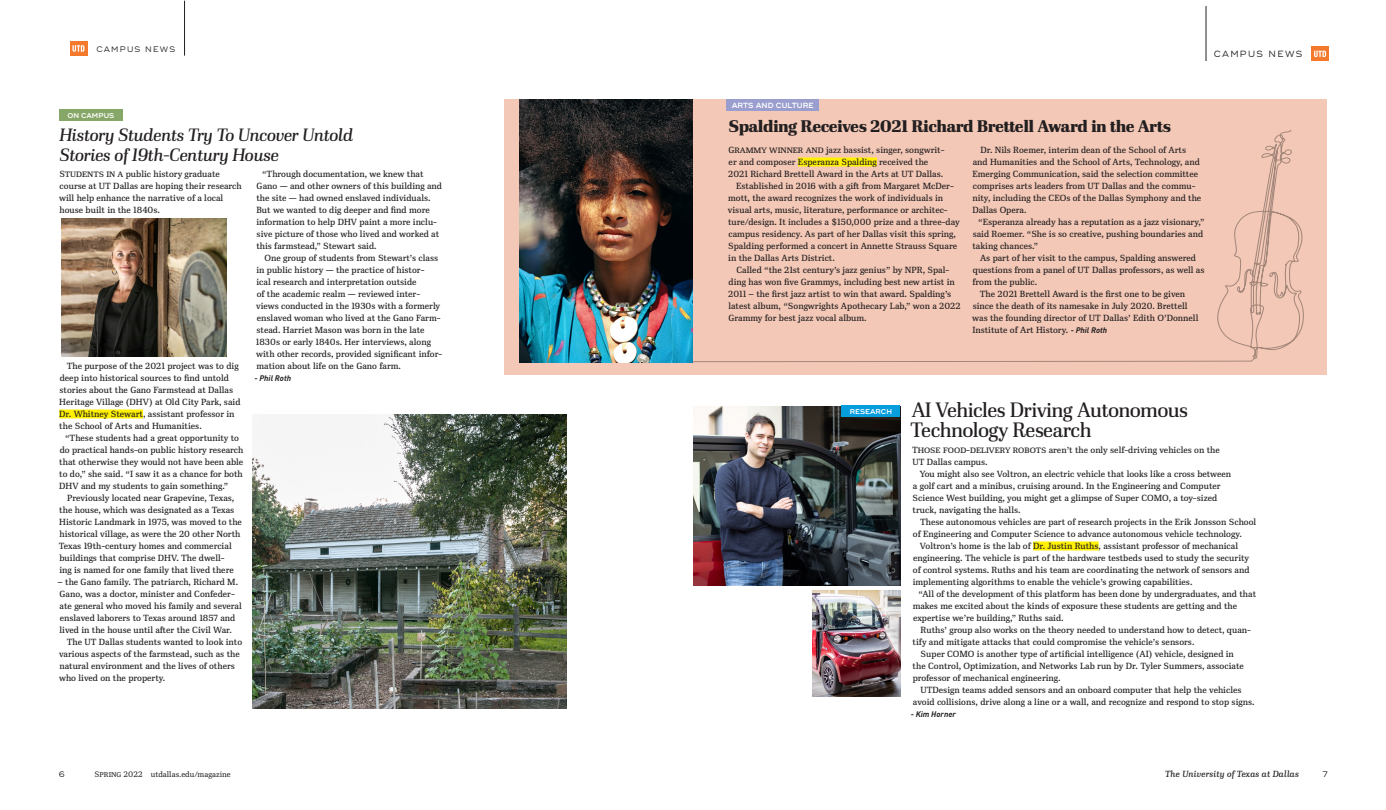
<style>
.page{position:relative;width:1386px;height:810px;background:#fff}
.page>*{position:absolute;margin:0;border:0;box-sizing:border-box;transform-origin:0 0}
.head_ital_reg{font:21px/20px "Ibis Display";color:#231f20}
.head_ital_reg-2{font:italic 18px/20px "Ibis Display";color:#231f20}
.head_extra_small{font:900 17px "Ibis Display";color:#231f20}
._02_body_indent{font:9px/12px "Ibis Text";color:#231f20}
._01_body_first_line{font:9px/12px "Ibis Text";color:#231f20}
.t1{font:italic 9px "Ibis Text";color:#231f20}
._00_Ridley_Base_Styl{font:9px "Ridley Grotesk";letter-spacing:.15em;color:#231f20}
.t2{font:300 8px "Ibis Text";color:#231f20}
._02_body_indent-2{font:italic 700 8px "DIN Pro";color:#231f20}
.t3{font:8px "Ridley Grotesk";letter-spacing:.15em;color:#231f20}
.CNews_story_type{font:600 7.5px "Ridley Grotesk";color:#fff}
.CNews_story_type-2{font:600 7px "Ridley Grotesk";color:#fff}
.s1{font-family:"DIN Pro";font-weight:700;font-style:italic;font-size:8px}
</style>
<div class="page">
<div style="left:59px;top:110px;width:64px;height:11px;background:#87a768"></div>
<div style="left:504px;top:99px;width:823px;height:276px;background:#f3c8b6"></div>
<svg style="left:520px;top:130px;width:784px;height:233px"></svg>
<div style="left:59px;top:410px;width:84px;height:8px;background:#fff101"></div>
<div style="left:798px;top:158px;width:79px;height:8px;background:#fff101"></div>
<div style="left:1033px;top:542px;width:66px;height:8px;background:#fff101"></div>
<img style="left:813px;top:591px;width:87px;height:105px">
<img style="left:693px;top:406px;width:207px;height:180px">
<img style="left:520px;top:99px;width:173px;height:263px">
<img style="left:252px;top:414px;width:315px;height:295px">
<img style="left:61px;top:219px;width:166px;height:138px">
<div style="left:842px;top:406px;width:58px;height:11px;background:#069ddc"></div>
<div style="left:727px;top:99px;width:92px;height:12px;background:#999ece"></div>
<hr style="left:1206px;top:6px;width:1px;height:55px;background:#231f20">
<div style="left:1311px;top:47px;width:18px;height:14px;background:#f4792c"></div>
<svg style="left:1314px;top:51px;width:12px;height:6px"></svg>
<div style="left:70px;top:41px;width:17px;height:15px;background:#f4792c"></div>
<svg style="left:72px;top:45px;width:13px;height:7px"></svg>
<hr style="left:184px;top:1px;width:1px;height:55px;background:#231f20">
<p class="t3" style="left:96px;top:44px;width:80px">CAMPUS NEWS</p>
<p class="CNews_story_type-2" style="left:67px;top:112px;width:48px">ON CAMPUS</p>
<p class="head_ital_reg-2" style="left:60px;top:125px;width:295px">History Students Try To Uncover Untold<br>Stories of 19th-Century House</p>
<p class="_01_body_first_line" style="left:59px;top:168px;width:184px">Students in a public history graduate course at UT Dallas are hoping their research will help enhance the narrative of a local house built in the 1840s.</p>
<p class="_02_body_indent" style="left:256px;top:168px;width:187px;text-indent:6px">“Through documentation, we knew that Gano — and other owners of this building and the site — had owned enslaved individuals.<br>But we wanted to dig deeper and find more information to help DHV paint a more inclu&shy;sive picture of those who lived and worked at this farmstead,” Stewart said.</p>
<p class="_02_body_indent" style="left:256px;top:252px;width:188px;text-indent:9px">One group of students from Stewart’s class in public history — the practice of histor-<br>ical research and interpretation outside<br>of the academic realm — reviewed inter&shy;views conducted in the 1930s with a formerly enslaved woman who lived at the Gano Farm&shy;stead. Harriet Mason was born in the late 1830s or early 1840s. Her interviews, along with other records, provided significant infor&shy;mation about life on the Gano farm.</p>
<p class="_02_body_indent-2" style="left:254px;top:373px;width:38px">- Phil Roth</p>
<p class="_02_body_indent" style="left:59px;top:360px;width:183px;text-indent:7px">The purpose of the 2021 project was to dig deep into historical sources to find untold stories about the Gano Farmstead at Dallas Heritage Village (DHV) at Old City Park, said Dr. Whitney Stewart, assistant professor in the School of Arts and Humanities.</p>
<p class="_02_body_indent" style="left:59px;top:432px;width:186px;text-indent:6px">“These students had a great opportunity to do practical hands-on public history research that otherwise they would not have been able to do,” she said. “I saw it as a chance for both DHV and my students to gain something.”</p>
<p class="_02_body_indent" style="left:59px;top:492px;width:185px;text-indent:9px">Previously located near Grapevine, Texas, the house, which was designated as a Texas Historic Landmark in 1975, was moved to the historical village, as were the 20 other North Texas 19th-century homes and commercial buildings that comprise DHV. The dwell-<br>ing is named for one family that lived there</p>
<p class="_02_body_indent" style="left:57px;top:576px;width:186px">– the Gano family. The patriarch, Richard M.<br>Gano, was a doctor, minister and Confeder&shy;ate general who moved his family and several enslaved laborers to Texas around 1857 and lived in the house until after the Civil War.</p>
<p class="_02_body_indent" style="left:59px;top:636px;width:185px;text-indent:8px">The UT Dallas students wanted to look into various aspects of the farmstead, such as the natural environment and the lives of others who lived on the property.</p>
<p class="_00_Ridley_Base_Styl" style="left:1214px;top:48px;width:90px">CAMPUS NEWS</p>
<p class="CNews_story_type" style="left:732px;top:101px;width:83px">ARTS AND CULTURE</p>
<p class="head_extra_small" style="left:729px;top:115px;width:444px">Spalding Receives 2021 Richard Brettell Award in the Arts</p>
<p class="_01_body_first_line" style="left:728px;top:144px;width:218px">Grammy winner and jazz bassist, singer, songwrit&shy;er and composer Esperanza Spalding received the<br>2021 Richard Brettell Award in the Arts at UT Dallas.</p>
<p class="_02_body_indent" style="left:728px;top:180px;width:233px;text-indent:8px">Established in 2016 with a gift from Margaret McDer&shy;mott, the award recognizes the work of individuals in visual arts, music, literature, performance or architec&shy;ture/design. It includes a $150,000 prize and a three-day campus residency. As part of her Dallas visit this spring, Spalding performed a concert in Annette Strauss Square in the Dallas Arts District.</p>
<p class="_02_body_indent" style="left:728px;top:264px;width:234px;text-indent:8px">Called “the 21st century’s jazz genius” by NPR, Spal&shy;ding has won five Grammys, including best new artist in 2011 – the first jazz artist to win that award. Spalding’s latest album, “Songwrights Apothecary Lab,” won a 2022<br>Grammy for best jazz vocal album.</p>
<p class="_02_body_indent" style="left:972px;top:144px;width:230px;text-indent:8px">Dr. Nils Roemer, interim dean of the School of Arts and Humanities and the School of Arts, Technology, and Emerging Communication, said the selection committee comprises arts leaders from UT Dallas and the commu&shy;nity, including the CEOs of the Dallas Symphony and the Dallas Opera.</p>
<p class="_02_body_indent" style="left:972px;top:216px;width:234px;text-indent:6px">“Esperanza already has a reputation as a jazz visionary,” said Roemer. “She is so creative, pushing boundaries and taking chances.”</p>
<p class="_02_body_indent" style="left:972px;top:252px;width:234px;text-indent:8px">As part of her visit to the campus, Spalding answered questions from a panel of UT Dallas professors, as well as from the public.</p>
<p class="_02_body_indent" style="left:972px;top:288px;width:228px;text-indent:8px">The 2021 Brettell Award is the first one to be given since the death of its namesake in July 2020. Brettell was the founding director of UT Dallas’ Edith O’Donnell Institute of Art History. <span class="s1">- Phil Roth</span></p>
<p class="CNews_story_type-2" style="left:850px;top:408px;width:44px">RESEARCH</p>
<p class="head_ital_reg" style="left:911px;top:400px;width:279px">AI Vehicles Driving Autonomous<br>Technology Research</p>
<p class="_01_body_first_line" style="left:912px;top:444px;width:309px">Those food-delivery robots aren’t the only self-driving vehicles on the<br>UT Dallas campus.</p>
<p class="_02_body_indent" style="left:913px;top:468px;width:320px;text-indent:7px">You might also see Voltron, an electric vehicle that looks like a cross between a golf cart and a minibus, cruising around. In the Engineering and Computer Science West building, you might get a glimpse of Super COMO, a toy-sized truck, navigating the halls.</p>
<p class="_02_body_indent" style="left:913px;top:516px;width:345px;text-indent:7px">These autonomous vehicles are part of research projects in the Erik Jonsson School of Engineering and Computer Science to advance autonomous vehicle technology.</p>
<p class="_02_body_indent" style="left:913px;top:540px;width:338px;text-indent:7px">Voltron’s home is the lab of Dr. Justin Ruths, assistant professor of mechanical engineering. The vehicle is part of the hardware testbeds used to study the security of control systems. Ruths and his team are coordinating the network of sensors and implementing algorithms to enable the vehicle’s growing capabilities.</p>
<p class="_02_body_indent" style="left:913px;top:588px;width:345px;text-indent:6px">“All of the development of this platform has been done by undergraduates, and that makes me excited about the kinds of exposure these students are getting and the expertise we’re building,” Ruths said.</p>
<p class="_02_body_indent" style="left:913px;top:624px;width:340px;text-indent:8px">Ruths’ group also works on the theory needed to understand how to detect, quan&shy;tify and mitigate attacks that could compromise the vehicle’s sensors.</p>
<p class="_02_body_indent" style="left:913px;top:648px;width:333px;text-indent:8px">Super COMO is another type of artificial intelligence (AI) vehicle, designed in the Control, Optimization, and Networks Lab run by Dr. Tyler Summers, associate professor of mechanical engineering.</p>
<p class="_02_body_indent" style="left:913px;top:684px;width:343px;text-indent:8px">UTDesign teams added sensors and an onboard computer that help the vehicles avoid collisions, drive along a line or a wall, and recognize and respond to stop signs.</p>
<p class="_02_body_indent-2" style="left:911px;top:709px;width:47px">- Kim Horner</p>
<p class="t3" style="left:59px;top:769px;width:7px">6</p>
<p class="t2" style="left:95px;top:769px;width:138px">Spring 2022 utdallas.edu/magazine</p>
<p class="t1" style="left:1165px;top:768px;width:136px">The University of Texas at Dallas</p>
<p class="t3" style="left:1322px;top:769px;width:7px">7</p>
</div>
